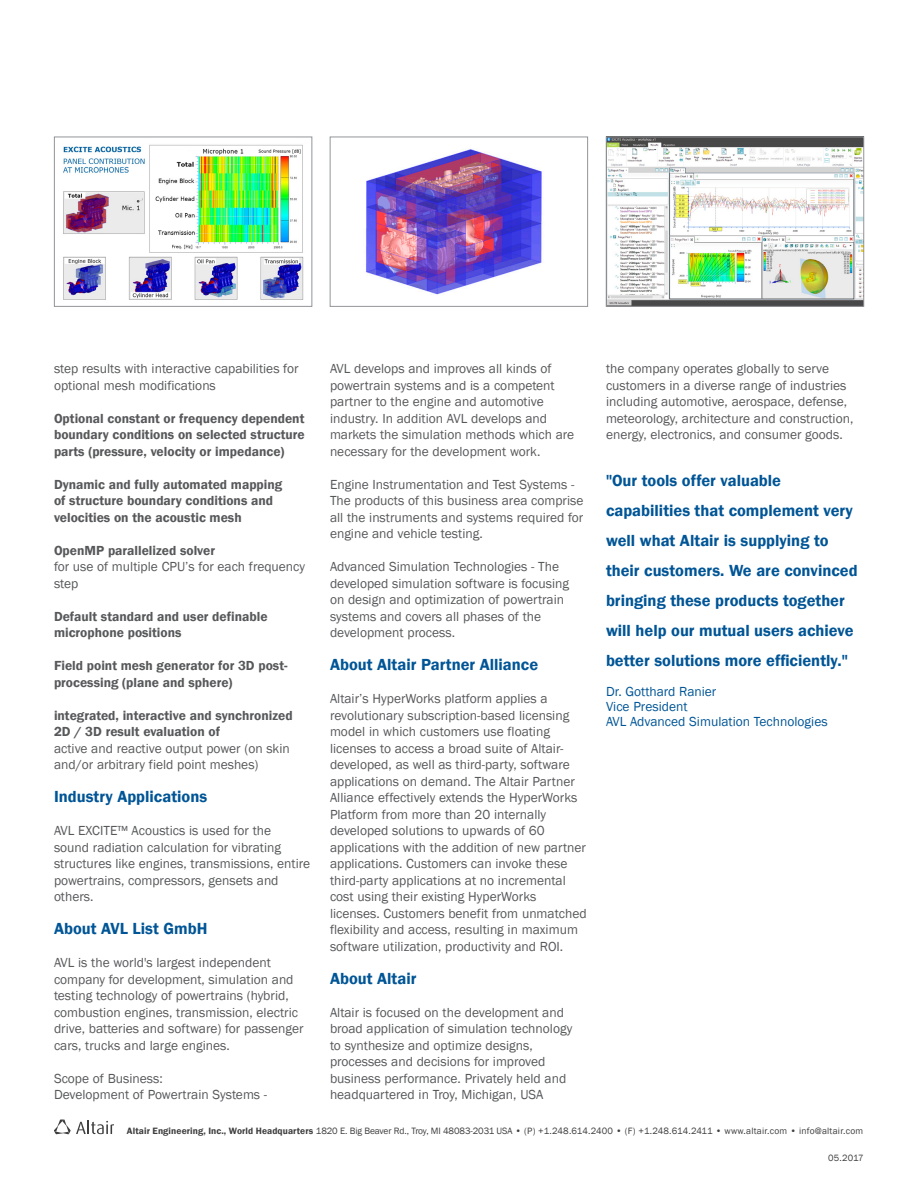
<style>
.page{position:relative;width:918px;height:1188px;background:#fff}
.page>*{position:absolute;margin:0;border:0;box-sizing:border-box;transform-origin:0 0}
.body{font:600 16.5px/30px "Franklin Gothic";color:#005596}
.body-2{font:13.5px/16.5px "Franklin Gothic";color:#57585a}
.body-3{font:600 13.5px/16.5px "Franklin Gothic";color:#57585a}
.body-4{font:13.5px "Franklin Gothic";color:#005596}
.t1{font:9.45px "Franklin Gothic";letter-spacing:-.005em;color:#3e3e3f}
.t2{font:9.3px "Franklin Gothic";letter-spacing:.005em;color:#3e3e3f}
.s1{font-weight:600}
</style>
<div class="page">
<svg style="left:54px;top:1120px;width:60px;height:14px"></svg>
<img style="left:366px;top:149px;width:176px;height:146px">
<div style="left:330px;top:137px;width:258px;height:170px;border:1px solid #939598"></div>
<img style="left:608px;top:139px;width:254px;height:166px">
<div style="left:606px;top:137px;width:258px;height:170px;border:1px solid #939598"></div>
<img style="left:63px;top:144px;width:241px;height:156px">
<div style="left:54px;top:137px;width:258px;height:170px;border:1px solid #939598"></div>
<p class="body-2" style="left:54px;top:361px;width:246px">step results with interactive capabilities for optional mesh modifications</p>
<p class="body-3" style="left:54px;top:410px;width:252px;text-align:justify">Optional constant or frequency dependent boundary conditions on selected structure parts (pressure, velocity or impedance)</p>
<p class="body-3" style="left:54px;top:476px;width:230px">Dynamic and fully automated mapping of structure boundary conditions and velocities on the acoustic mesh</p>
<p class="body-3" style="left:54px;top:542px;width:163px">OpenMP parallelized solver</p>
<p class="body-2" style="left:54px;top:559px;width:253px">for use of multiple CPU’s for each frequency step</p>
<p class="body-3" style="left:54px;top:608px;width:215px">Default standard and user definable microphone positions</p>
<p class="body-3" style="left:54px;top:658px;width:235px">Field point mesh generator for 3D post&shy;processing (plane and sphere)</p>
<p class="body-3" style="left:54px;top:707px;width:240px">integrated, interactive and synchronized<br>2D / 3D result evaluation of</p>
<p class="body-2" style="left:54px;top:741px;width:237px">active and reactive output power (on skin and/or arbitrary field point meshes)</p>
<p class="body" style="left:54px;top:782px;width:155px">Industry Applications</p>
<p class="body-2" style="left:54px;top:823px;width:258px">AVL EXCITE™ Acoustics is used for the<br>sound radiation calculation for vibrating structures like engines, transmissions, entire powertrains, compressors, gensets and others.</p>
<p class="body" style="left:54px;top:914px;width:155px">About AVL List GmbH</p>
<p class="body-2" style="left:54px;top:955px;width:251px">AVL is the world's largest independent company for development, simulation and testing technology of powertrains (hybrid, combustion engines, transmission, electric drive, batteries and software) for passenger cars, trucks and large engines.</p>
<p class="body-2" style="left:54px;top:1071px;width:110px">Scope of Business:</p>
<p class="body-2" style="left:54px;top:1087px;width:215px">Development of Powertrain Systems -</p>
<p class="body-2" style="left:330px;top:361px;width:246px">AVL develops and improves all kinds of powertrain systems and is a competent partner to the engine and automotive industry. In addition AVL develops and markets the simulation methods which are necessary for the development work.</p>
<p class="body-2" style="left:330px;top:477px;width:255px">Engine Instrumentation and Test Systems - The products of this business area comprise all the instruments and systems required for engine and vehicle testing.</p>
<p class="body-2" style="left:330px;top:559px;width:241px">Advanced Simulation Technologies - The developed simulation software is focusing on design and optimization of powertrain systems and covers all phases of the development process.</p>
<p class="body" style="left:330px;top:650px;width:210px">About Altair Partner Alliance</p>
<p class="body-2" style="left:330px;top:691px;width:258px">Altair’s HyperWorks platform applies a revolutionary subscription-based licensing model in which customers use floating licenses to access a broad suite of Altair&shy;developed, as well as third-party, software applications on demand. The Altair Partner Alliance effectively extends the HyperWorks Platform from more than 20 internally developed solutions to upwards of 60 applications with the addition of new partner applications. Customers can invoke these third-party applications at no incremental cost using their existing HyperWorks licenses. Customers benefit from unmatched flexibility and access, resulting in maximum software utilization, productivity and ROI.</p>
<p class="body" style="left:330px;top:964px;width:88px">About Altair</p>
<p class="body-2" style="left:330px;top:1005px;width:244px">Altair is focused on the development and broad application of simulation technology to synthesize and optimize designs, processes and decisions for improved business performance. Privately held and headquartered in Troy, Michigan, USA</p>
<p class="body-2" style="left:606px;top:361px;width:249px">the company operates globally to serve customers in a diverse range of industries including automotive, aerospace, defense, meteorology, architecture and construction, energy, electronics, and consumer goods.</p>
<p class="body" style="left:606px;top:466px;width:253px">"Our tools offer valuable capabilities that complement very well what Altair is supplying to their customers. We are convinced bringing these products together will help our mutual users achieve better solutions more efficiently."</p>
<p class="body-4" style="left:606px;top:683px;width:112px">Dr. Gotthard Ranier</p>
<p class="body-4" style="left:606px;top:698px;width:83px">Vice President</p>
<p class="body-4" style="left:606px;top:713px;width:223px">AVL Advanced Simulation Technologies</p>
<p class="t1" style="left:127px;top:1125px;width:738px"><span class="s1">Altair Engineering, Inc., World Headquarters</span> 1820 E. Big Beaver Rd., Troy, MI 48083-2031 USA • (P) +1.248.614.2400 • (F) +1.248.614.2411 • www.altair.com • info@altair.com</p>
<p class="t2" style="left:828px;top:1152px;width:37px">05.2017</p>
</div>
